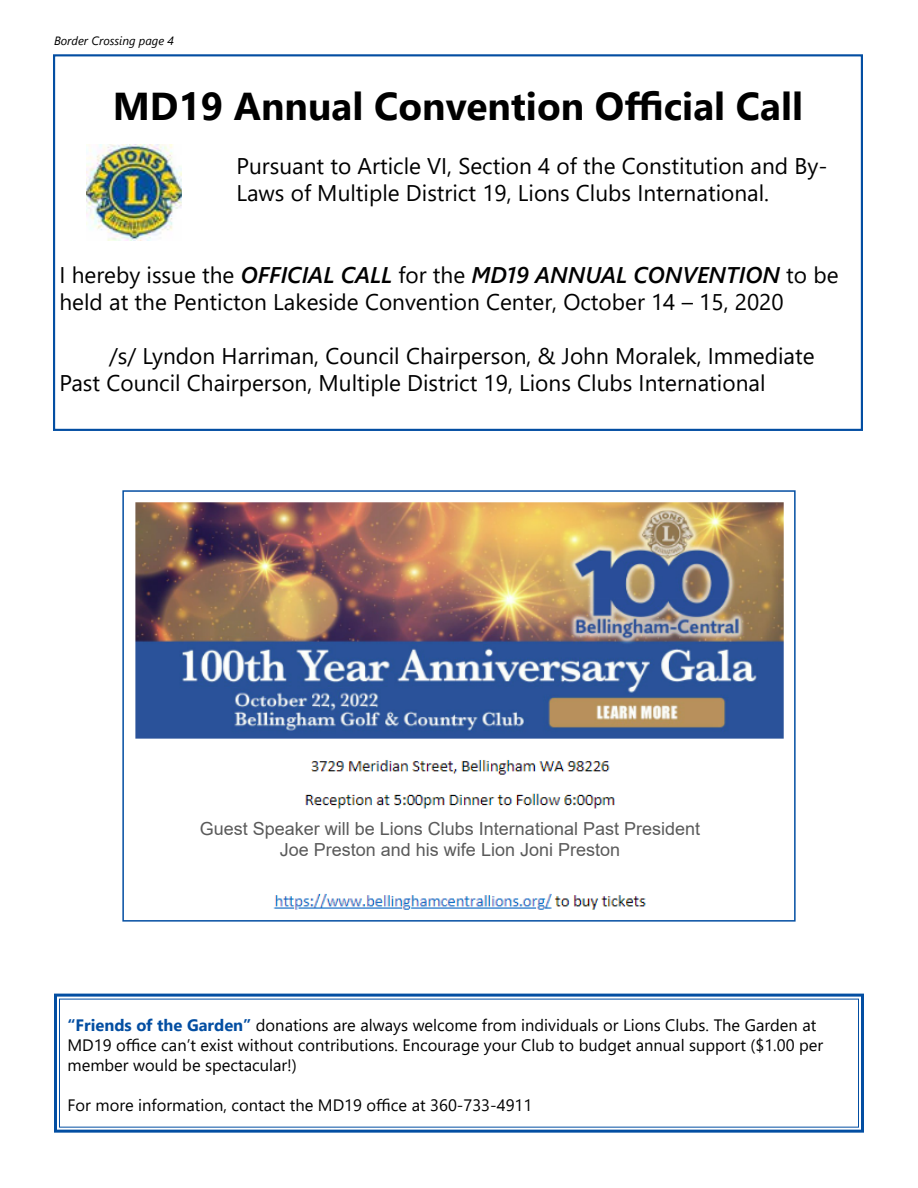
<style>
.page{position:relative;width:918px;height:1188px;background:#fff}
.page>*{position:absolute;margin:0;border:0;box-sizing:border-box;transform-origin:0 0}
.t1{font:700 38.85px "Segoe UI";color:#000}
.t2{font:22.65px/27.2px "Segoe UI";color:#000}
.t3{font:18px/21.6px "Arial";color:#5a5a5a;text-align:center}
.t4{font:16.5px/19.8px "Segoe UI";color:#000}
.t5{font:italic 12px "Segoe UI";color:#000}
.s1{font-weight:600;font-style:italic}
.s2{font-weight:700;color:#034ea2}
</style>
<div class="page">
<svg style="left:54px;top:993px;width:810px;height:140px"></svg>
<img style="left:135px;top:502px;width:649px;height:408px">
<div style="left:122px;top:490px;width:674px;height:432px;border:2px solid #034ea2"></div>
<div style="left:135px;top:822px;width:630px;height:52px;background:#fff"></div>
<div style="left:53px;top:54px;width:810px;height:377px;border:2px solid #034ea2"></div>
<img style="left:86px;top:145px;width:95px;height:96px">
<p class="t5" style="left:54px;top:29px;width:122px">Border Crossing page 4</p>
<h1 class="t1" style="left:113px;top:69px;width:692px">MD19 Annual Convention Official Call</h1>
<p class="t2" style="left:236px;top:150px;width:593px">Pursuant to Article VI, Section 4 of the Constitution and By-<br>Laws of Multiple District 19, Lions Clubs International.</p>
<p class="t2" style="left:59px;top:259px;width:781px">I hereby issue the <span class="s1">OFFICIAL CALL</span> for the <span class="s1">MD19 ANNUAL CONVENTION</span> to be held at the Penticton Lakeside Convention Center, October 14 – 15, 2020</p>
<p class="t2" style="left:59px;top:341px;width:757px;text-indent:50px">/s/ Lyndon Harriman, Council Chairperson, &amp; John Moralek, Immediate<br>Past Council Chairperson, Multiple District 19, Lions Clubs International</p>
<p class="t3" style="left:200px;top:817px;width:502px">Guest Speaker will be Lions Clubs International Past President<br>Joe Preston and his wife Lion Joni Preston</p>
<p class="t4" style="left:68px;top:1014px;width:757px"><span class="s2">“Friends of the Garden”</span> donations are always welcome from individuals or Lions Clubs. The Garden at<br>MD19 office can’t exist without contributions. Encourage your Club to budget annual support ($1.00 per member would be spectacular!)</p>
<p class="t4" style="left:68px;top:1093px;width:466px">For more information, contact the MD19 office at 360-733-4911</p>
</div>
